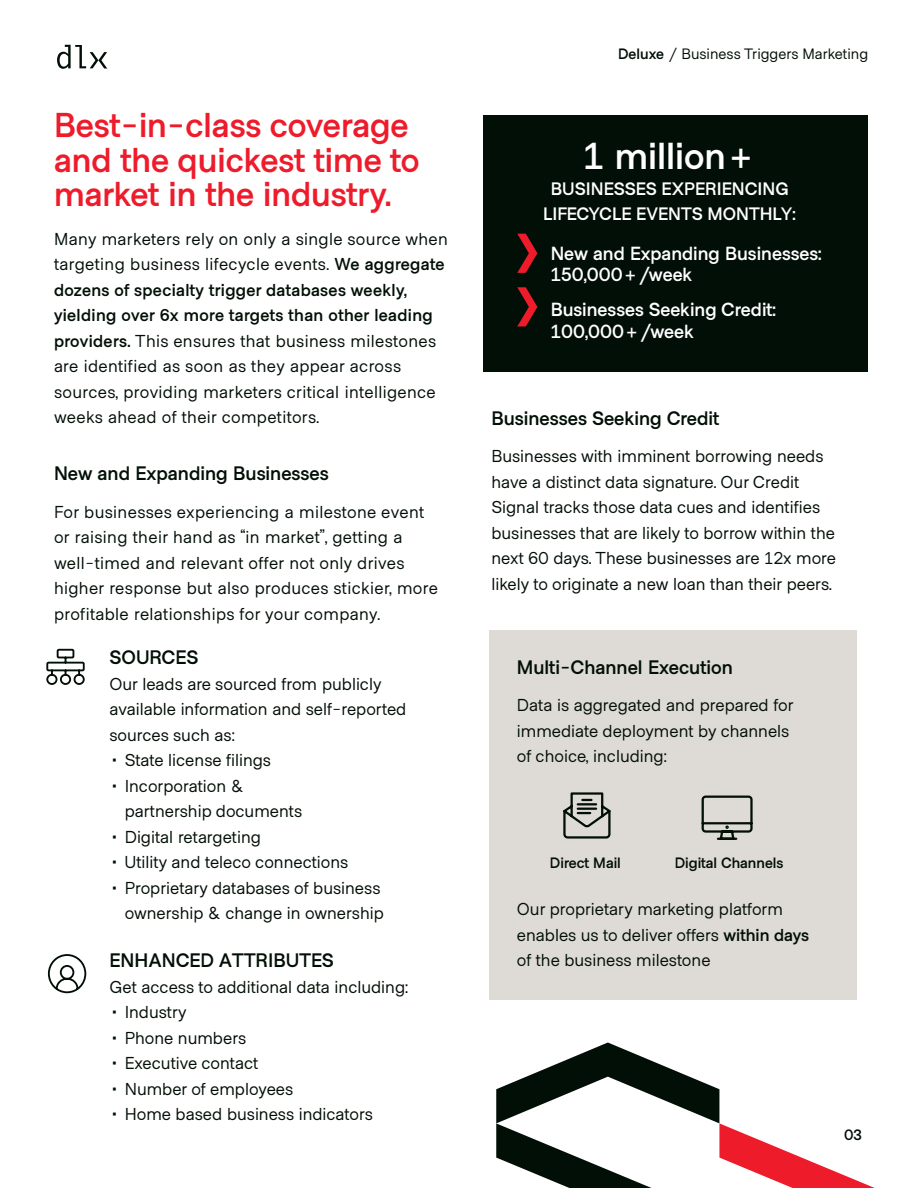
<style>
.page{position:relative;width:918px;height:1188px;background:#fff}
.page>*{position:absolute;margin:0;border:0;box-sizing:border-box;transform-origin:0 0}
.t1{font:700 37.5px "Metro Sans";color:#fff}
.t2{font:700 34.5px/34.5px "Metro Sans";color:#ee1b2b}
.t3{font:700 19.5px "Metro Sans";color:#020f06}
.t4{font:700 18.9px/21.5px "Metro Sans";color:#fff}
.t5{font:700 18px/25.5px "Metro Sans";color:#fff;text-align:center}
.t6{font:17.25px/25.5px "Metro Sans";color:#020f06}
.t7{font:17.25px/25.5px "Metro Sans";letter-spacing:.02em;color:#020f06}
.t8{font:15px "Metro Sans";color:#020f06}
.t9{font:700 15px "Metro Sans";color:#020f06}
.s1{font-weight:700}
</style>
<div class="page">
<div style="left:489px;top:631px;width:367px;height:369px;background:#dedbd6"></div>
<svg style="left:58px;top:45px;width:49px;height:24px"></svg>
<div style="left:483px;top:115px;width:384px;height:257px;background:#020f06"></div>
<svg style="left:496px;top:1043px;width:379px;height:145px"></svg>
<svg style="left:517px;top:234px;width:20px;height:39px"></svg>
<svg style="left:517px;top:287px;width:20px;height:39px"></svg>
<svg style="left:46px;top:648px;width:39px;height:37px"></svg>
<svg style="left:47px;top:954px;width:40px;height:40px"></svg>
<svg style="left:563px;top:792px;width:48px;height:47px"></svg>
<svg style="left:701px;top:795px;width:52px;height:45px"></svg>
<p class="t2" style="left:54px;top:110px;width:367px">Best-in-class coverage and the quickest time to market in the industry.</p>
<p class="t7" style="left:54px;top:227px;width:396px">Many marketers rely on only a single source when targeting business lifecycle events. <span class="s1">We aggregate dozens of specialty trigger databases weekly, yielding over 6x more targets than other leading providers.</span> This ensures that business milestones are identified as soon as they appear across sources, providing marketers critical intelligence weeks ahead of their competitors.</p>
<p class="t3" style="left:54px;top:462px;width:276px">New and Expanding Businesses</p>
<p class="t7" style="left:54px;top:500px;width:386px">For businesses experiencing a milestone event or raising their hand as “in market”, getting a well-timed and relevant offer not only drives higher response but also produces stickier, more profitable relationships for your company.</p>
<p class="t3" style="left:110px;top:646px;width:90px">SOURCES</p>
<p class="t6" style="left:110px;top:672px;width:298px">Our leads are sourced from publicly available information and self-reported sources such as:</p>
<p class="t6" style="left:110px;top:748px;width:163px">• State license filings</p>
<p class="t6" style="left:125px;top:774px;width:179px;text-indent:-15px">• Incorporation &amp; partnership documents</p>
<p class="t6" style="left:110px;top:825px;width:153px">• Digital retargeting</p>
<p class="t6" style="left:110px;top:850px;width:240px">• Utility and teleco connections</p>
<p class="t6" style="left:110px;top:876px;width:276px;text-align:right">• Proprietary databases of business ownership &amp; change in ownership</p>
<p class="t3" style="left:110px;top:949px;width:226px">ENHANCED ATTRIBUTES</p>
<p class="t6" style="left:110px;top:975px;width:301px">Get access to additional data including:</p>
<p class="t6" style="left:110px;top:1000px;width:79px">• Industry</p>
<p class="t6" style="left:110px;top:1026px;width:138px">• Phone numbers</p>
<p class="t6" style="left:110px;top:1051px;width:150px">• Executive contact</p>
<p class="t6" style="left:110px;top:1077px;width:185px">• Number of employees</p>
<p class="t6" style="left:110px;top:1102px;width:265px">• Home based business indicators</p>
<p class="t8" style="left:618px;top:45px;width:251px"><span class="s1">Deluxe</span> / Business Triggers Marketing</p>
<p class="t1" style="left:584px;top:134px;width:174px">1 million+</p>
<p class="t5" style="left:543px;top:176px;width:255px">BUSINESSES EXPERIENCING<br>LIFECYCLE EVENTS MONTHLY:</p>
<p class="t4" style="left:551px;top:243px;width:273px">New and Expanding Businesses:<br>150,000+/week</p>
<p class="t4" style="left:551px;top:300px;width:228px">Businesses Seeking Credit:<br>100,000+/week</p>
<p class="t3" style="left:491px;top:407px;width:229px">Businesses Seeking Credit</p>
<p class="t6" style="left:491px;top:444px;width:346px">Businesses with imminent borrowing needs have a distinct data signature. Our Credit Signal tracks those data cues and identifies businesses that are likely to borrow within the next 60 days. These businesses are 12x more likely to originate a new loan than their peers.</p>
<p class="t3" style="left:517px;top:655px;width:217px">Multi-Channel Execution</p>
<p class="t6" style="left:517px;top:693px;width:278px">Data is aggregated and prepared for immediate deployment by channels of choice, including:</p>
<p class="t9" style="left:550px;top:854px;width:72px">Direct Mail</p>
<p class="t9" style="left:675px;top:854px;width:110px">Digital Channels</p>
<p class="t6" style="left:517px;top:897px;width:294px">Our proprietary marketing platform enables us to deliver offers <span class="s1">within days </span>of the business milestone</p>
<p class="t9" style="left:844px;top:1126px;width:19px">03</p>
</div>
